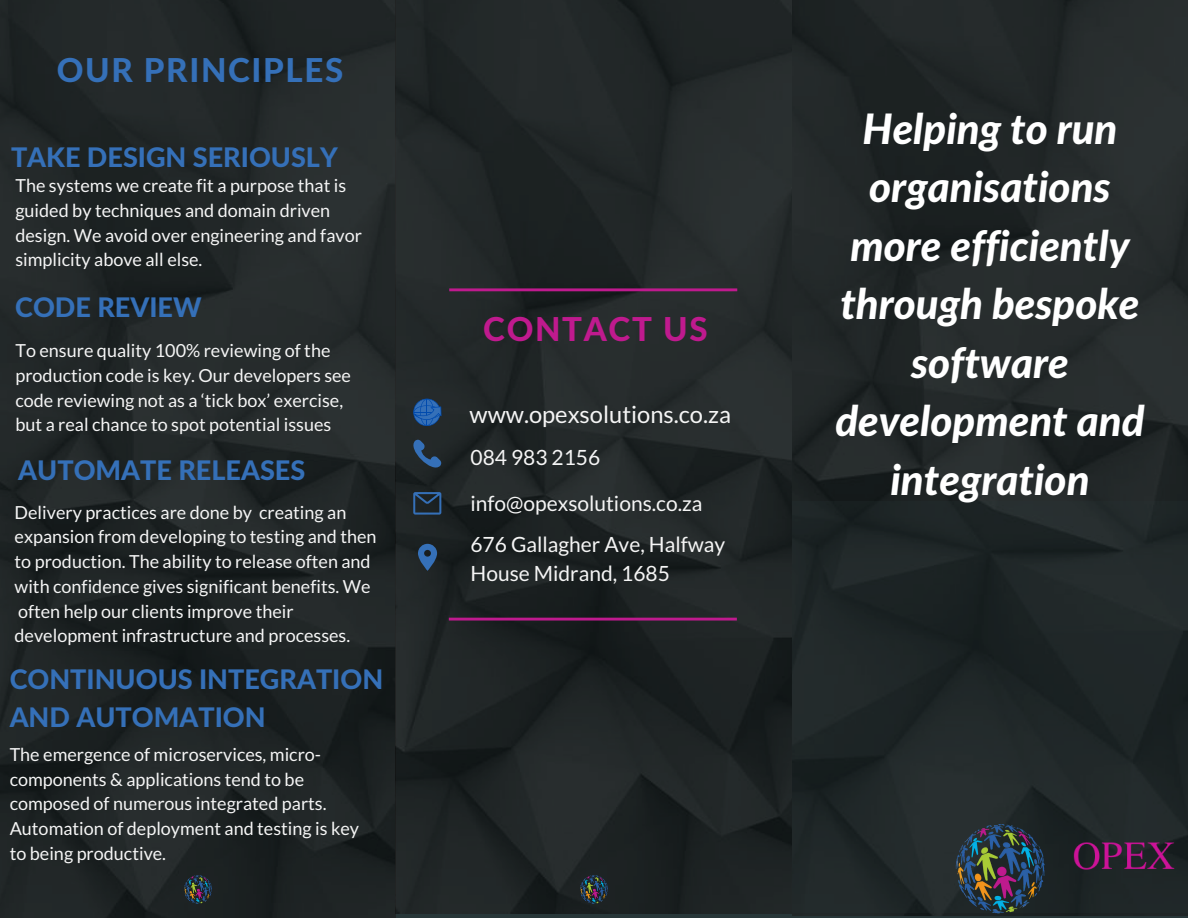
<style>
.page{position:relative;width:1188px;height:918px;background:#fff}
.page>*{position:absolute;margin:0;border:0;box-sizing:border-box;transform-origin:0 0}
.t1{font:italic 800 42px/58.5px "Lato";color:#fff;text-align:center}
.t2{font:800 33px "Lato Latin";letter-spacing:.05em;color:#3570b8}
.t3{font:800 33px "Lato Latin";letter-spacing:.05em;color:#bf1a8e}
.t4{font:800 27px/37.2px "Lato Latin";color:#3570b8}
.t5{font:23.7px "Lato";color:#f5f5f5}
.t6{font:21px/29.2px "Lato";color:#f5f5f5}
.t7{font:18px/24.8px "Lato";color:#f5f5f5}
</style>
<div class="page">
<img style="left:0;top:0;width:396px;height:918px">
<img style="left:792px;top:0;width:396px;height:916px">
<img style="left:396px;top:0;width:396px;height:913px">
<div style="left:792px;top:501px;width:396px;height:412px;background:#202728"></div>
<img style="left:955px;top:824px;width:90px;height:89px">
<img style="left:1073px;top:823px;width:115px;height:47px">
<svg style="left:413px;top:399px;width:28px;height:28px"></svg>
<svg style="left:407px;top:439px;width:35px;height:35px"></svg>
<svg style="left:413px;top:492px;width:28px;height:23px"></svg>
<svg style="left:418px;top:544px;width:19px;height:27px"></svg>
<svg style="left:449px;top:618px;width:288px;height:3px"></svg>
<svg style="left:449px;top:288px;width:288px;height:3px"></svg>
<img style="left:579px;top:875px;width:29px;height:29px">
<img style="left:183px;top:875px;width:29px;height:29px">
<h2 class="t2" style="left:57px;top:55px;width:288px">OUR PRINCIPLES</h2>
<h3 class="t4" style="left:11px;top:140px;width:328px">TAKE DESIGN SERIOUSLY</h3>
<p class="t7" style="left:15px;top:173px;width:348px">The systems we create fit a purpose that is guided by techniques and domain driven design. We avoid over engineering and favor simplicity above all else.</p>
<h3 class="t4" style="left:15px;top:290px;width:188px">CODE REVIEW</h3>
<p class="t7" style="left:15px;top:338px;width:337px">To ensure quality 100% reviewing of the production code is key. Our developers see code reviewing not as a ‘tick box’ exercise, but a real chance to spot potential issues</p>
<h3 class="t4" style="left:18px;top:453px;width:288px">AUTOMATE RELEASES</h3>
<p class="t7" style="left:15px;top:499px;width:364px">Delivery practices are done by creating an expansion from developing to testing and then to production. The ability to release often and with confidence gives significant benefits. We often help our clients improve their development infrastructure and processes.</p>
<h3 class="t4" style="left:10px;top:663px;width:375px">CONTINUOUS INTEGRATION<br>AND AUTOMATION</h3>
<p class="t7" style="left:10px;top:742px;width:351px">The emergence of microservices, micro&shy;components &amp; applications tend to be composed of numerous integrated parts.<br>Automation of deployment and testing is key to being productive.</p>
<h2 class="t3" style="left:483px;top:314px;width:226px">CONTACT US</h2>
<h3 class="t5" style="left:470px;top:400px;width:263px">www.opexsolutions.co.za</h3>
<p class="t6" style="left:470px;top:434px;width:234px;line-height:45.8px">084 983 2156 info@opexsolutions.co.za</p>
<p class="t6" style="left:470px;top:529px;width:256px">676 Gallagher Ave, Halfway<br>House Midrand, 1685</p>
<h1 class="t1" style="left:835px;top:101px;width:311px">Helping to run organisations more efficiently through bespoke software development and integration</h1>
</div>
